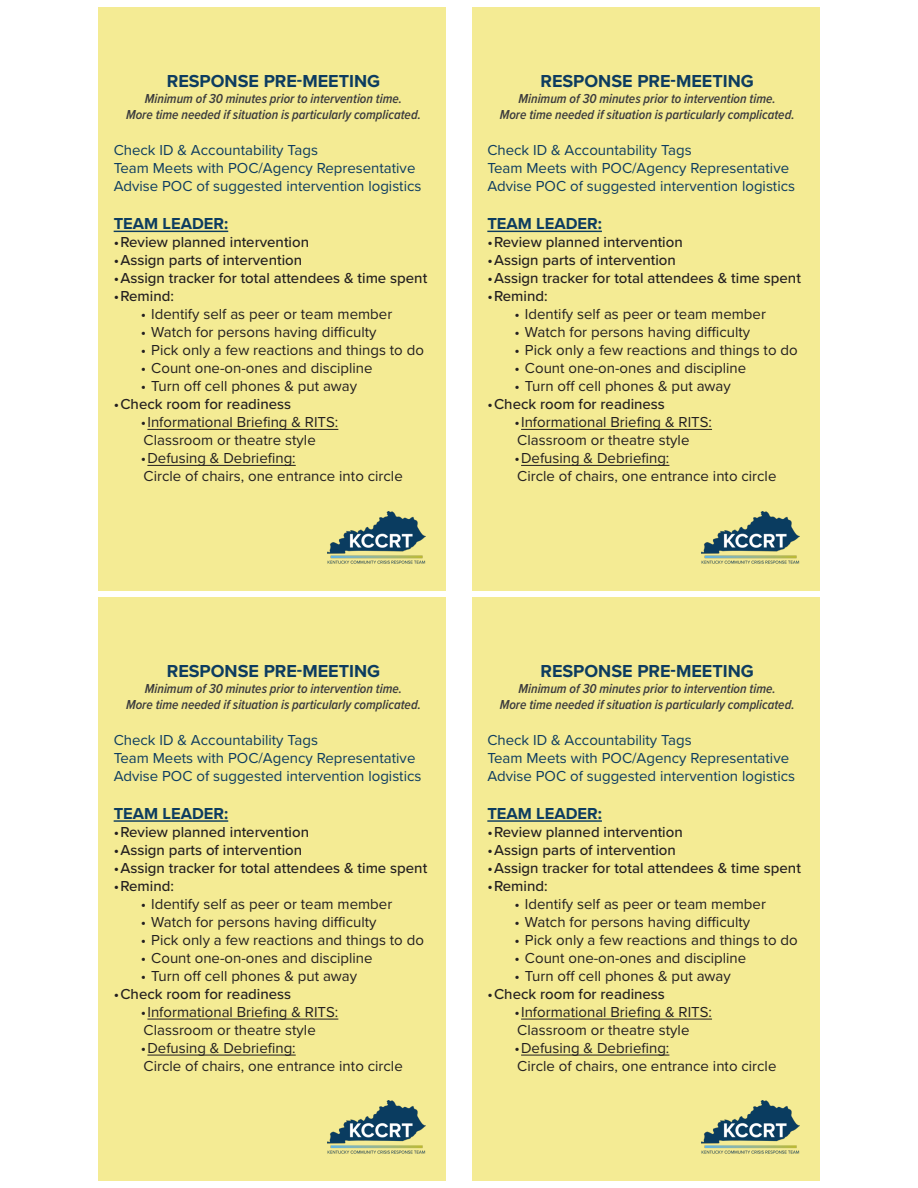
<style>
.page{position:relative;width:918px;height:1188px;background:#fff}
.page>*{position:absolute;margin:0;border:0;box-sizing:border-box;transform-origin:0 0}
.t1{font:700 18px "Proxima Nova";color:#0d3c60}
.t2{font:700 16.5px "Proxima Nova";color:#0d3c60}
.t3{font:15px "Proxima Nova";color:#231f20}
.t4{font:500 15px "Proxima Nova";color:#231f20}
.t5{font:15px "Proxima Nova";color:#0d3c60}
.t6{font:italic 600 13.5px "Proxima Nova Cond";color:#3c3c3d}
</style>
<div class="page">
<div style="left:99px;top:7px;width:347px;height:584px;background:#f4eb94"></div>
<hr style="left:114px;top:231px;width:114px;height:1px;background:#0d3c60">
<hr style="left:147px;top:429px;width:191px;height:1px;background:#231f20">
<hr style="left:147px;top:465px;width:149px;height:1px;background:#231f20">
<img style="left:328px;top:511px;width:98px;height:53px">
<div style="left:99px;top:597px;width:347px;height:584px;background:#f4eb94"></div>
<hr style="left:114px;top:820px;width:114px;height:2px;background:#0d3c60">
<hr style="left:147px;top:1019px;width:191px;height:1px;background:#231f20">
<hr style="left:147px;top:1055px;width:149px;height:1px;background:#231f20">
<img style="left:328px;top:1101px;width:98px;height:53px">
<div style="left:472px;top:7px;width:347px;height:584px;background:#f4eb94"></div>
<hr style="left:487px;top:231px;width:115px;height:1px;background:#0d3c60">
<hr style="left:521px;top:429px;width:191px;height:1px;background:#231f20">
<hr style="left:521px;top:465px;width:148px;height:1px;background:#231f20">
<img style="left:701px;top:511px;width:99px;height:53px">
<div style="left:472px;top:597px;width:347px;height:584px;background:#f4eb94"></div>
<hr style="left:487px;top:820px;width:115px;height:2px;background:#0d3c60">
<hr style="left:521px;top:1019px;width:191px;height:1px;background:#231f20">
<hr style="left:521px;top:1055px;width:148px;height:1px;background:#231f20">
<img style="left:701px;top:1101px;width:99px;height:53px">
<p class="t1" style="left:167px;top:67px;width:215px">RESPONSE PRE-MEETING</p>
<p class="t6" style="left:145px;top:89px;width:259px">Minimum of 30 minutes prior to intervention time.</p>
<p class="t6" style="left:126px;top:105px;width:296px">More time needed if situation is particularly complicated.</p>
<p class="t5" style="left:114px;top:139px;width:206px">Check ID &amp; Accountability Tags</p>
<p class="t5" style="left:114px;top:157px;width:303px">Team Meets with POC/Agency Representative</p>
<p class="t5" style="left:114px;top:175px;width:309px">Advise POC of suggested intervention logistics</p>
<p class="t2" style="left:114px;top:211px;width:116px">TEAM LEADER:</p>
<p class="t4" style="left:114px;top:231px;width:197px">•Review planned intervention</p>
<p class="t4" style="left:114px;top:249px;width:190px">•Assign parts of intervention</p>
<p class="t4" style="left:114px;top:267px;width:315px">•Assign tracker for total attendees &amp; time spent</p>
<p class="t4" style="left:114px;top:285px;width:62px">•Remind:</p>
<p class="t3" style="left:141px;top:303px;width:253px">• Identify self as peer or team member</p>
<p class="t3" style="left:141px;top:321px;width:237px">• Watch for persons having difficulty</p>
<p class="t3" style="left:141px;top:339px;width:285px">• Pick only a few reactions and things to do</p>
<p class="t3" style="left:141px;top:357px;width:233px">• Count one-on-ones and discipline</p>
<p class="t3" style="left:141px;top:375px;width:218px">• Turn off cell phones &amp; put away</p>
<p class="t4" style="left:114px;top:393px;width:179px">•Check room for readiness</p>
<p class="t3" style="left:141px;top:411px;width:199px">•Informational Briefing &amp; RITS:</p>
<p class="t3" style="left:144px;top:429px;width:174px">Classroom or theatre style</p>
<p class="t3" style="left:141px;top:447px;width:157px">•Defusing &amp; Debriefing:</p>
<p class="t3" style="left:144px;top:465px;width:261px">Circle of chairs, one entrance into circle</p>
<p class="t1" style="left:540px;top:67px;width:215px">RESPONSE PRE-MEETING</p>
<p class="t6" style="left:519px;top:89px;width:259px">Minimum of 30 minutes prior to intervention time.</p>
<p class="t6" style="left:500px;top:105px;width:296px">More time needed if situation is particularly complicated.</p>
<p class="t5" style="left:487px;top:139px;width:206px">Check ID &amp; Accountability Tags</p>
<p class="t5" style="left:487px;top:157px;width:303px">Team Meets with POC/Agency Representative</p>
<p class="t5" style="left:487px;top:175px;width:309px">Advise POC of suggested intervention logistics</p>
<p class="t2" style="left:487px;top:211px;width:116px">TEAM LEADER:</p>
<p class="t4" style="left:487px;top:231px;width:197px">•Review planned intervention</p>
<p class="t4" style="left:487px;top:249px;width:190px">•Assign parts of intervention</p>
<p class="t4" style="left:487px;top:267px;width:315px">•Assign tracker for total attendees &amp; time spent</p>
<p class="t4" style="left:487px;top:285px;width:62px">•Remind:</p>
<p class="t3" style="left:514px;top:303px;width:253px">• Identify self as peer or team member</p>
<p class="t3" style="left:514px;top:321px;width:237px">• Watch for persons having difficulty</p>
<p class="t3" style="left:514px;top:339px;width:285px">• Pick only a few reactions and things to do</p>
<p class="t3" style="left:514px;top:357px;width:233px">• Count one-on-ones and discipline</p>
<p class="t3" style="left:514px;top:375px;width:218px">• Turn off cell phones &amp; put away</p>
<p class="t4" style="left:487px;top:393px;width:179px">•Check room for readiness</p>
<p class="t3" style="left:514px;top:411px;width:199px">•Informational Briefing &amp; RITS:</p>
<p class="t3" style="left:517px;top:429px;width:174px">Classroom or theatre style</p>
<p class="t3" style="left:514px;top:447px;width:157px">•Defusing &amp; Debriefing:</p>
<p class="t3" style="left:517px;top:465px;width:261px">Circle of chairs, one entrance into circle</p>
<p class="t1" style="left:167px;top:657px;width:215px">RESPONSE PRE-MEETING</p>
<p class="t6" style="left:145px;top:678px;width:259px">Minimum of 30 minutes prior to intervention time.</p>
<p class="t6" style="left:126px;top:694px;width:296px">More time needed if situation is particularly complicated.</p>
<p class="t5" style="left:114px;top:729px;width:206px">Check ID &amp; Accountability Tags</p>
<p class="t5" style="left:114px;top:747px;width:303px">Team Meets with POC/Agency Representative</p>
<p class="t5" style="left:114px;top:765px;width:309px">Advise POC of suggested intervention logistics</p>
<p class="t2" style="left:114px;top:801px;width:116px">TEAM LEADER:</p>
<p class="t4" style="left:114px;top:821px;width:197px">•Review planned intervention</p>
<p class="t4" style="left:114px;top:839px;width:190px">•Assign parts of intervention</p>
<p class="t4" style="left:114px;top:857px;width:315px">•Assign tracker for total attendees &amp; time spent</p>
<p class="t4" style="left:114px;top:875px;width:62px">•Remind:</p>
<p class="t3" style="left:141px;top:893px;width:253px">• Identify self as peer or team member</p>
<p class="t3" style="left:141px;top:911px;width:237px">• Watch for persons having difficulty</p>
<p class="t3" style="left:141px;top:929px;width:285px">• Pick only a few reactions and things to do</p>
<p class="t3" style="left:141px;top:947px;width:233px">• Count one-on-ones and discipline</p>
<p class="t3" style="left:141px;top:965px;width:218px">• Turn off cell phones &amp; put away</p>
<p class="t4" style="left:114px;top:983px;width:179px">•Check room for readiness</p>
<p class="t3" style="left:141px;top:1001px;width:199px">•Informational Briefing &amp; RITS:</p>
<p class="t3" style="left:144px;top:1019px;width:174px">Classroom or theatre style</p>
<p class="t3" style="left:141px;top:1037px;width:157px">•Defusing &amp; Debriefing:</p>
<p class="t3" style="left:144px;top:1055px;width:261px">Circle of chairs, one entrance into circle</p>
<p class="t1" style="left:540px;top:657px;width:215px">RESPONSE PRE-MEETING</p>
<p class="t6" style="left:519px;top:678px;width:259px">Minimum of 30 minutes prior to intervention time.</p>
<p class="t6" style="left:500px;top:694px;width:296px">More time needed if situation is particularly complicated.</p>
<p class="t5" style="left:487px;top:729px;width:206px">Check ID &amp; Accountability Tags</p>
<p class="t5" style="left:487px;top:747px;width:303px">Team Meets with POC/Agency Representative</p>
<p class="t5" style="left:487px;top:765px;width:309px">Advise POC of suggested intervention logistics</p>
<p class="t2" style="left:487px;top:801px;width:116px">TEAM LEADER:</p>
<p class="t4" style="left:487px;top:821px;width:197px">•Review planned intervention</p>
<p class="t4" style="left:487px;top:839px;width:190px">•Assign parts of intervention</p>
<p class="t4" style="left:487px;top:857px;width:315px">•Assign tracker for total attendees &amp; time spent</p>
<p class="t4" style="left:487px;top:875px;width:62px">•Remind:</p>
<p class="t3" style="left:514px;top:893px;width:253px">• Identify self as peer or team member</p>
<p class="t3" style="left:514px;top:911px;width:237px">• Watch for persons having difficulty</p>
<p class="t3" style="left:514px;top:929px;width:285px">• Pick only a few reactions and things to do</p>
<p class="t3" style="left:514px;top:947px;width:233px">• Count one-on-ones and discipline</p>
<p class="t3" style="left:514px;top:965px;width:218px">• Turn off cell phones &amp; put away</p>
<p class="t4" style="left:487px;top:983px;width:179px">•Check room for readiness</p>
<p class="t3" style="left:514px;top:1001px;width:199px">•Informational Briefing &amp; RITS:</p>
<p class="t3" style="left:517px;top:1019px;width:174px">Classroom or theatre style</p>
<p class="t3" style="left:514px;top:1037px;width:157px">•Defusing &amp; Debriefing:</p>
<p class="t3" style="left:517px;top:1055px;width:261px">Circle of chairs, one entrance into circle</p>
</div>
